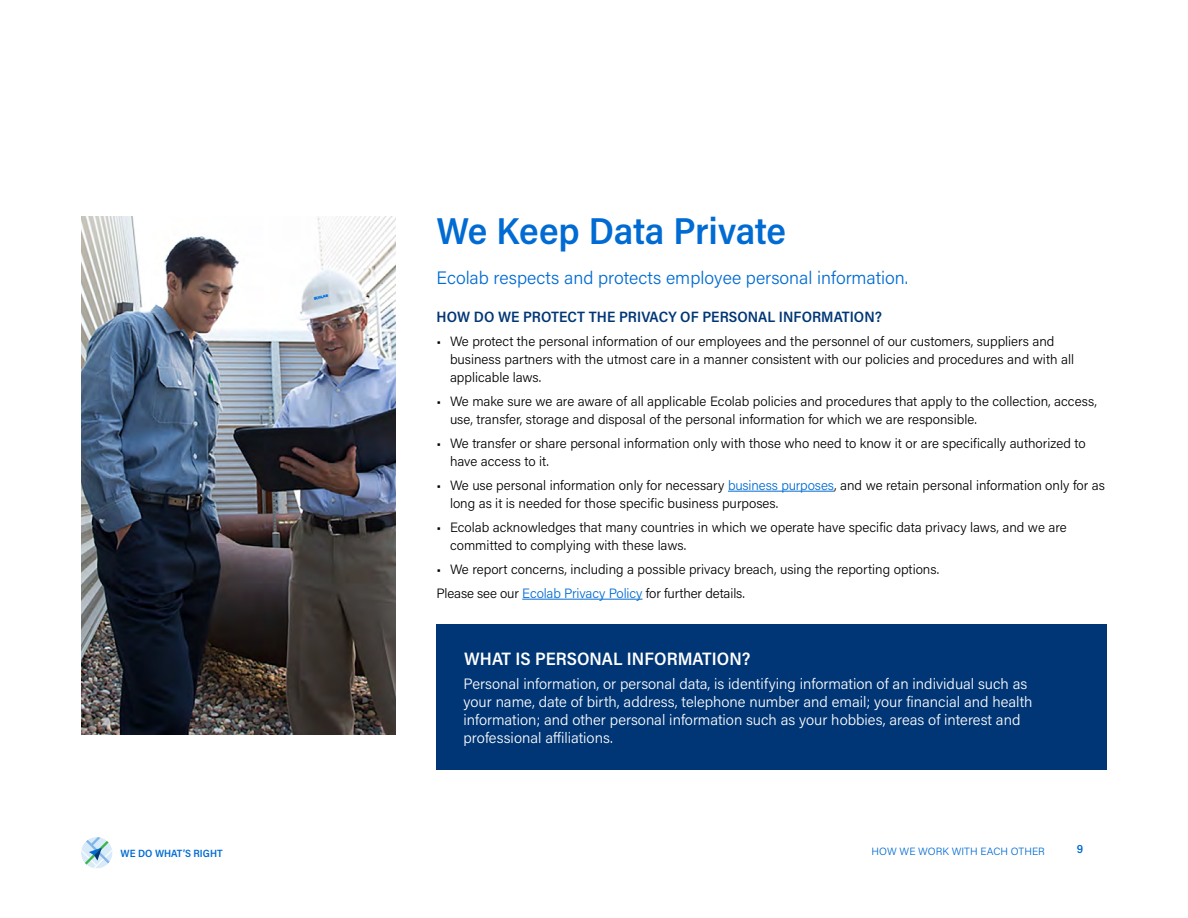
<style>
.page{position:relative;width:1188px;height:918px;background:#fff}
.page>*{position:absolute;margin:0;border:0;box-sizing:border-box;transform-origin:0 0}
.t1{font:600 37.5px "Acumin Pro Semi Cond";letter-spacing:-.005em;color:#006bd3}
.t2{font:300 18px "Acumin Pro";color:#006bd3}
.t3{font:600 18px "Acumin Pro Semi Cond";color:#fff}
.t4{font:300 15px/18px "Acumin Pro";color:#fff}
.t5{font:600 15px "Acumin Pro Semi Cond";color:#003675}
.t6{font:300 13.5px/18px "Acumin Pro";color:#000}
.t7{font:600 12px "Acumin Pro Semi Cond";color:#006bd3}
.t8{font:300 10.5px "Acumin Pro";color:#006bd3}
.t9{font:600 10.5px "Acumin Pro Semi Cond";color:#006bd3}
.s1{color:#006bd3}
</style>
<div class="page">
<div style="left:437px;top:625px;width:670px;height:145px;background:#003675"></div>
<hr style="left:728px;top:491px;width:106px;height:1px;background:#006bd3">
<hr style="left:522px;top:599px;width:120px;height:1px;background:#006bd3">
<img style="left:81px;top:216px;width:315px;height:518px">
<svg style="left:81px;top:837px;width:31px;height:31px"></svg>
<h1 class="t1" style="left:436px;top:204px;width:351px">We Keep Data Private</h1>
<h2 class="t2" style="left:436px;top:265px;width:473px">Ecolab respects and protects employee personal information.</h2>
<p class="t5" style="left:437px;top:306px;width:447px">HOW DO WE PROTECT THE PRIVACY OF PERSONAL INFORMATION?</p>
<p class="t6" style="left:450px;top:332px;width:626px;text-indent:-14px">• We protect the personal information of our employees and the personnel of our customers, suppliers and business partners with the utmost care in a manner consistent with our policies and procedures and with all applicable laws.</p>
<p class="t6" style="left:450px;top:392px;width:648px;text-indent:-14px">• We make sure we are aware of all applicable Ecolab policies and procedures that apply to the collection, access, use, transfer, storage and disposal of the personal information for which we are responsible.</p>
<p class="t6" style="left:450px;top:434px;width:637px;text-indent:-14px">• We transfer or share personal information only with those who need to know it or are specifically authorized to have access to it.</p>
<p class="t6" style="left:450px;top:476px;width:656px;text-indent:-14px">• We use personal information only for necessary <span class="s1">business purposes</span>, and we retain personal information only for as long as it is needed for those specific business purposes.</p>
<p class="t6" style="left:450px;top:518px;width:618px;text-indent:-14px">• Ecolab acknowledges that many countries in which we operate have specific data privacy laws, and we are committed to complying with these laws.</p>
<p class="t6" style="left:437px;top:557px;width:504px;line-height:24px">• We report concerns, including a possible privacy breach, using the reporting options.<br>Please see our <span class="s1">Ecolab Privacy Policy</span> for further details.</p>
<h2 class="t3" style="left:464px;top:646px;width:288px">WHAT IS PERSONAL INFORMATION?</h2>
<p class="t4" style="left:464px;top:674px;width:570px">Personal information, or personal data, is identifying information of an individual such as your name, date of birth, address, telephone number and email; your financial and health information; and other personal information such as your hobbies, areas of interest and professional affiliations.</p>
<p class="t9" style="left:121px;top:846px;width:104px">WE DO WHAT’S RIGHT</p>
<p class="t8" style="left:872px;top:844px;width:175px">HOW WE WORK WITH EACH OTHER</p>
<p class="t7" style="left:1077px;top:841px;width:8px">9</p>
</div>
